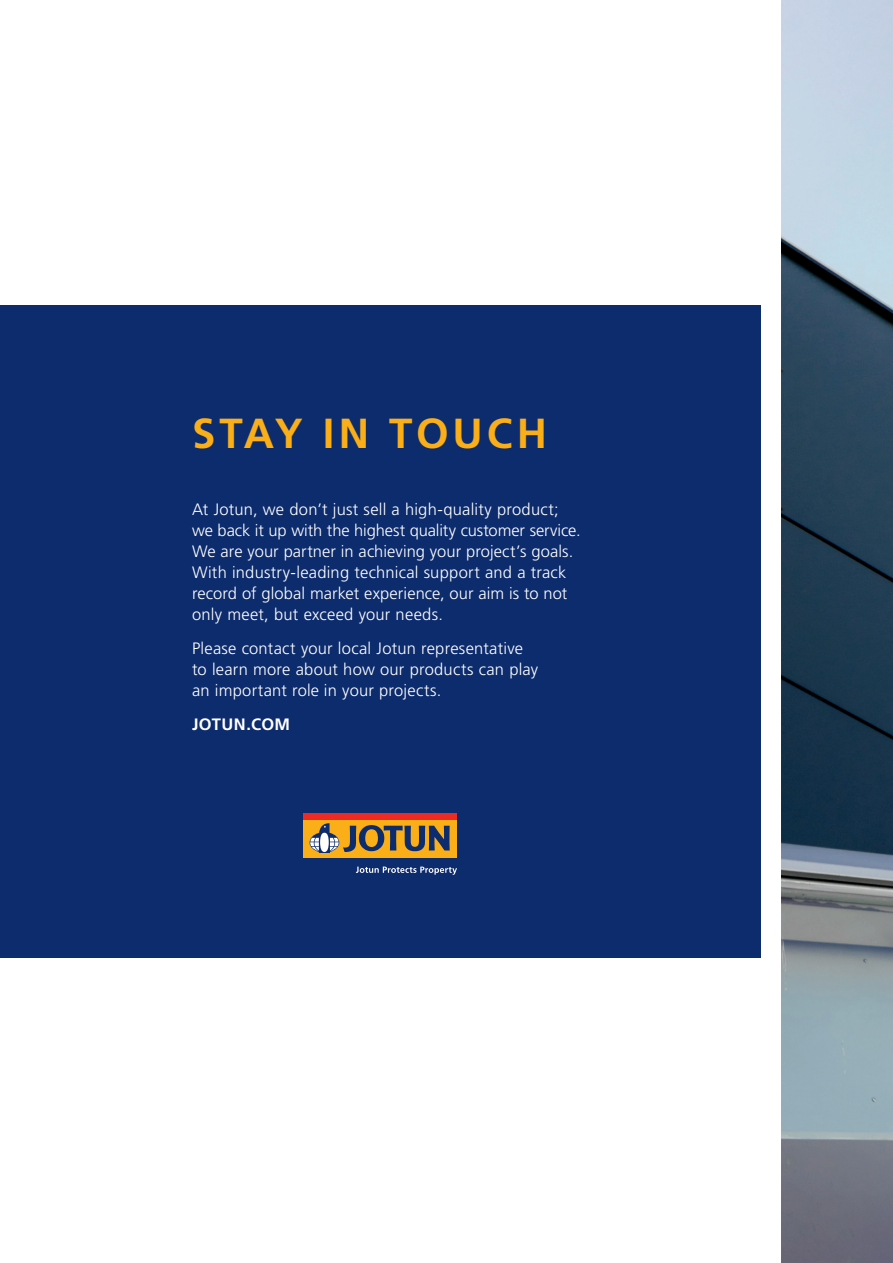
<style>
.page{position:relative;width:893px;height:1263px;background:#fff}
.page>*{position:absolute;margin:0;border:0;box-sizing:border-box;transform-origin:0 0}
.t1{font:700 42px "Frutiger LT Std";letter-spacing:.09em;color:#faaf18}
.t2{font:300 16.5px/21px "Frutiger LT Std";letter-spacing:.01em;color:#fff}
.t3{font:700 16.5px "Frutiger LT Std";letter-spacing:.025em;color:#fff}
</style>
<div class="page">
<img style="left:782px;top:0;width:111px;height:1263px">
<div style="left:0;top:305px;width:760px;height:653px;background:#0d2c6e"></div>
<div style="left:303px;top:819px;width:154px;height:39px;background:#faaf18"></div>
<div style="left:303px;top:813px;width:154px;height:6px;background:#ee2a23"></div>
<svg style="left:310px;top:823px;width:140px;height:30px"></svg>
<svg style="left:356px;top:866px;width:101px;height:9px"></svg>
<p class="t1" style="left:192px;top:408px;width:356px">STAY IN TOUCH</p>
<p class="t2" style="left:192px;top:499px;width:390px">At Jotun, we don’t just sell a high-quality product; we back it up with the highest quality customer service.<br>We are your partner in achieving your project’s goals.<br>With industry-leading technical support and a track record of global market experience, our aim is to not only meet, but exceed your needs.</p>
<p class="t2" style="left:192px;top:638px;width:348px">Please contact your local Jotun representative to learn more about how our products can play an important role in your projects.</p>
<p class="t3" style="left:192px;top:714px;width:100px">JOTUN.COM</p>
</div>
